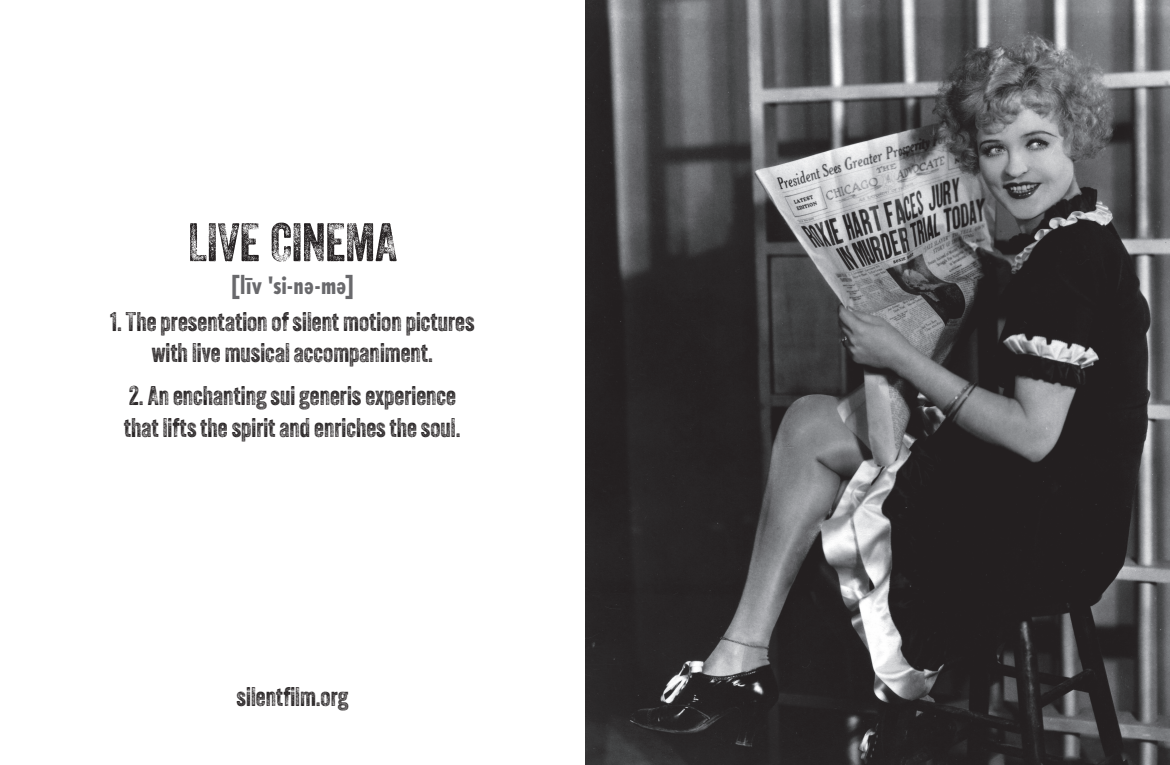
<style>
.page{position:relative;width:1170px;height:765px;background:#fff}
.page>*{position:absolute;margin:0;border:0;box-sizing:border-box;transform-origin:0 0}
.t1{font:52.5px "Veneer Three";letter-spacing:-.015em;color:#231f20}
.t2{font:26.25px/31.5px "Veneer Three";color:#231f20;text-align:center}
.t3{font:700 26.25px "Futura PT Cond";letter-spacing:.005em;color:#69696c}
</style>
<div class="page">
<img style="left:585px;top:0;width:585px;height:765px">
<h1 class="t1" style="left:188px;top:210px;width:211px">LIVE CINEMA</h1>
<p class="t3" style="left:231px;top:270px;width:125px">[līv 'si-nə-mə]</p>
<p class="t2" style="left:110px;top:305px;width:366px">1. The presentation of silent motion pictures with live musical accompaniment.</p>
<p class="t2" style="left:124px;top:380px;width:338px;text-align:left">2. An enchanting sui generis experience that lifts the spirit and enriches the soul.</p>
<p class="t2" style="left:237px;top:680px;width:113px">silentfilm.org</p>
</div>
